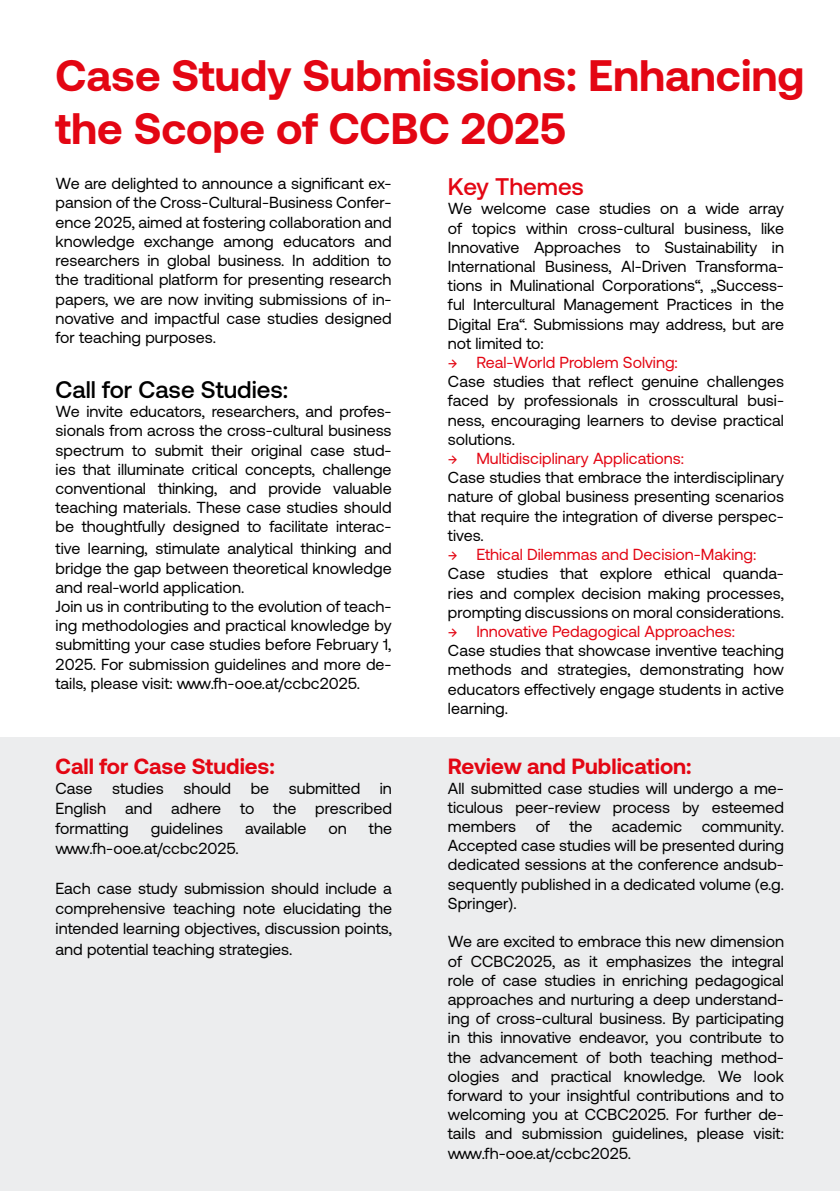
<style>
.page{position:relative;width:840px;height:1191px;background:#fff}
.page>*{position:absolute;margin:0;border:0;box-sizing:border-box;transform-origin:0 0}
.t1{font:700 44px/52.8px "Aeonik";color:#e30613}
.t2{font:500 24px "Aeonik";color:#000}
.t3{font:500 24px "Aeonik";color:#e30613}
.t4{font:700 22px "Aeonik";color:#e30613}
.t5{font:16px/19.2px "Aeonik";color:#000;text-align:justify}
.t6{font:16px "Aeonik";color:#e30613}
</style>
<div class="page">
<div style="left:0;top:737px;width:839px;height:454px;background:#ecedee"></div>
<h1 class="t1" style="left:56px;top:49px;width:750px">Case Study Submissions: Enhancing the Scope of CCBC 2025</h1>
<p class="t5" style="left:56px;top:174px;width:337px">We are delighted to announce a significant ex&shy;pansion of the Cross-Cultural-Business Confer&shy;ence 2025, aimed at fostering collaboration and knowledge exchange among educators and researchers in global business. In addition to the traditional platform for presenting research papers, we are now inviting submissions of in&shy;novative and impactful case studies designed for teaching purposes.</p>
<h2 class="t2" style="left:56px;top:376px;width:234px">Call for Case Studies:</h2>
<p class="t5" style="left:56px;top:402px;width:337px">We invite educators, researchers, and profes&shy;sionals from across the cross-cultural business spectrum to submit their original case stud&shy;ies that illuminate critical concepts, challenge conventional thinking, and provide valuable teaching materials. These case studies should be thoughtfully designed to facilitate interac-</p>
<p class="t5" style="left:56px;top:539px;width:337px;text-align:left">tive learning, stimulate analytical thinking and bridge the gap between theoretical knowledge and real-world application.<br>Join us in contributing to the evolution of teach&shy;ing methodologies and practical knowledge by submitting your case studies before February 1, 2025. For submission guidelines and more de&shy;tails, please visit: www.fh-ooe.at/ccbc2025.</p>
<h2 class="t3" style="left:447px;top:173px;width:137px">Key Themes</h2>
<p class="t5" style="left:447px;top:199px;width:337px">We welcome case studies on a wide array of topics within cross-cultural business, like Innovative Approaches to Sustainability in International Business, Al-Driven Transforma&shy;tions in Mulinational Corporations“, „Success&shy;ful Intercultural Management Practices in the Digital Era“. Submissions may address, but are not limited to:</p>
<p class="t6" style="left:447px;top:354px;width:231px">→ Real-World Problem Solving:</p>
<p class="t5" style="left:447px;top:372px;width:337px">Case studies that reflect genuine challenges faced by professionals in crosscultural busi&shy;ness, encouraging learners to devise practical solutions.</p>
<p class="t6" style="left:447px;top:450px;width:237px">→ Multidisciplinary Applications:</p>
<p class="t5" style="left:447px;top:468px;width:337px">Case studies that embrace the interdisciplinary nature of global business presenting scenarios that require the integration of diverse perspec&shy;tives.</p>
<p class="t6" style="left:447px;top:546px;width:310px">→ Ethical Dilemmas and Decision-Making:</p>
<p class="t5" style="left:447px;top:564px;width:337px">Case studies that explore ethical quanda&shy;ries and complex decision making processes, prompting discussions on moral considerations.</p>
<p class="t6" style="left:447px;top:622px;width:288px">→ Innovative Pedagogical Approaches:</p>
<p class="t5" style="left:447px;top:641px;width:337px">Case studies that showcase inventive teaching methods and strategies, demonstrating how educators effectively engage students in active learning.</p>
<h3 class="t4" style="left:56px;top:754px;width:221px">Call for Case Studies:</h3>
<p class="t5" style="left:56px;top:779px;width:337px;line-height:20px">Case studies should be submitted in English and adhere to the prescribed formatting</p>
<p class="t5" style="left:151px;top:819px;width:74px">guidelines</p>
<p class="t5" style="left:245px;top:819px;width:63px">available</p>
<p class="t5" style="left:328px;top:819px;width:20px">on</p>
<p class="t5" style="left:368px;top:819px;width:25px">the</p>
<p class="t5" style="left:56px;top:839px;width:185px">www.fh-ooe.at/ccbc2025.</p>
<p class="t5" style="left:56px;top:879px;width:338px;line-height:20px">Each case study submission should include a comprehensive teaching note elucidating the intended learning objectives, discussion points, and potential teaching strategies.</p>
<h3 class="t4" style="left:447px;top:754px;width:245px">Review and Publication:</h3>
<p class="t5" style="left:447px;top:778px;width:337px">All submitted case studies will undergo a me&shy;ticulous peer-review process by esteemed members of the academic community.<br>Accepted case studies will be presented during dedicated sessions at the conference andsub&shy;sequently published in a dedicated volume (e.g.<br>Springer).</p>
<p class="t5" style="left:447px;top:932px;width:337px">We are excited to embrace this new dimension of CCBC2025, as it emphasizes the integral role of case studies in enriching pedagogical approaches and nurturing a deep understand&shy;ing of cross-cultural business. By participating in this innovative endeavor, you contribute to the advancement of both teaching method&shy;ologies and practical knowledge. We look forward to your insightful contributions and to welcoming you at CCBC2025. For further de&shy;tails and submission guidelines, please visit: www.fh-ooe.at/ccbc2025.</p>
</div>
